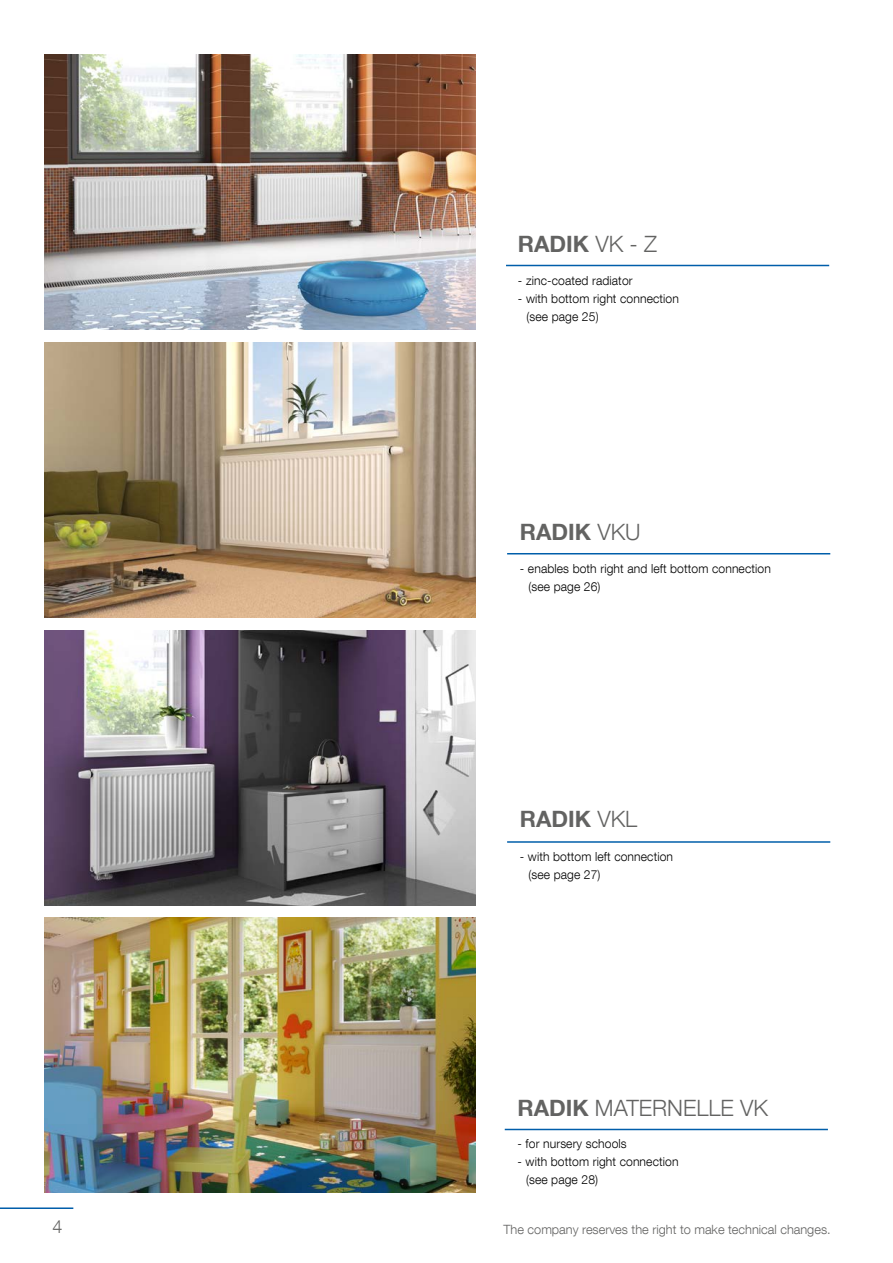
<style>
.page{position:relative;width:893px;height:1263px;background:#fff}
.page>*{position:absolute;margin:0;border:0;box-sizing:border-box;transform-origin:0 0}
.t1{font:700 22.5px "Helvetica Neue LT Com";color:#636362}
.t2{font:300 22.5px "Helvetica Neue LT Com";color:#636362}
.t3{font:300 18px "Helvetica Neue LT Com";color:#636362}
.t4{font:300 12.75px "Helvetica Neue LT Com";color:#636362}
.t5{font:300 12.45px/18px "Helvetica Neue LT Com";letter-spacing:.01em;color:#000}
.s1{font-weight:300}
.s2{font-weight:700}
</style>
<div class="page">
<hr style="left:0;top:1207px;width:73px;height:2px;background:#005eaa">
<img style="left:44px;top:54px;width:431px;height:275px">
<img style="left:44px;top:630px;width:431px;height:275px">
<hr style="left:507px;top:553px;width:323px;height:1px;background:#005eaa">
<hr style="left:507px;top:841px;width:323px;height:2px;background:#005eaa">
<img style="left:44px;top:342px;width:431px;height:276px">
<hr style="left:506px;top:265px;width:323px;height:1px;background:#005eaa">
<img style="left:44px;top:918px;width:431px;height:275px">
<hr style="left:505px;top:1129px;width:323px;height:1px;background:#005eaa">
<h1 class="t1" style="left:518px;top:229px;width:141px">RADIK <span class="s1">VK - Z</span></h1>
<p class="t5" style="left:518px;top:271px;width:116px">- zinc-coated radiator</p>
<p class="t5" style="left:526px;top:289px;width:154px;text-indent:-9px">- with bottom right connection (see page 25)</p>
<h1 class="t1" style="left:520px;top:518px;width:122px">RADIK <span class="s1">VKU</span></h1>
<p class="t5" style="left:528px;top:559px;width:244px;text-indent:-9px">- enables both right and left bottom connection (see page 26)</p>
<h1 class="t1" style="left:520px;top:805px;width:119px">RADIK <span class="s1">VKL</span></h1>
<p class="t5" style="left:528px;top:847px;width:146px;text-indent:-9px">- with bottom left connection (see page 27)</p>
<h1 class="t2" style="left:517px;top:1094px;width:252px"><span class="s2">RADIK</span> MATERNELLE VK</h1>
<p class="t5" style="left:517px;top:1134px;width:111px">- for nursery schools</p>
<p class="t5" style="left:526px;top:1152px;width:154px;text-indent:-9px">- with bottom right connection (see page 28)</p>
<h2 class="t3" style="left:52px;top:1216px;width:12px">4</h2>
<p class="t4" style="left:504px;top:1221px;width:329px">The company reserves the right to make technical changes.</p>
</div>
